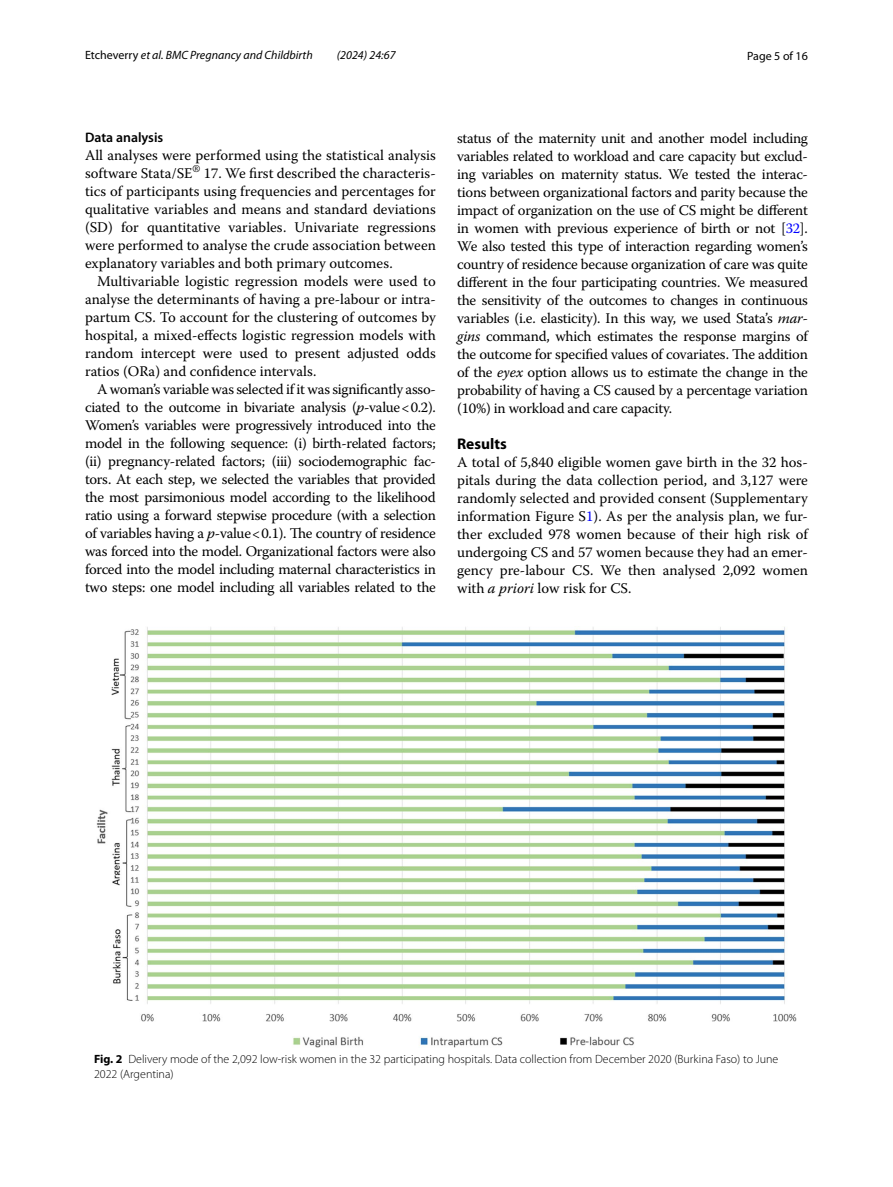
<style>
.page{position:relative;width:893px;height:1187px;background:#fff}
.page>*{position:absolute;margin:0;border:0;box-sizing:border-box;transform-origin:0 0}
.t1{font:700 15.45px "Myriad Pro";color:#000}
.t2{font:14.7px/18px "Warnock Pro";letter-spacing:-.005em;color:#000;text-align:justify}
.t3{font:600 13.8px "Myriad Pro";color:#000}
.t4{font:300 12px/15px "Myriad Pro";color:#000}
.t5{font:italic 12px "Myriad Pro";color:#000}
.t6{font:12px "Myriad Pro";color:#000}
.s1{font-style:normal}
.s2{font-style:italic}
.s3{color:#00f}
.s4{font-weight:700}
</style>
<div class="page">
<img style="left:96px;top:626px;width:701px;height:421px">
<p class="t5" style="left:85px;top:48px;width:229px"><span class="s1">Etcheverry</span> et al. BMC Pregnancy and Childbirth</p>
<p class="t5" style="left:337px;top:48px;width:60px">(2024) 24:67</p>
<p class="t6" style="left:747px;top:48px;width:62px">Page 5 of 16</p>
<p class="t3" style="left:85px;top:129px;width:80px">Data analysis</p>
<p class="t2" style="left:85px;top:146px;width:352px">All analyses were performed using the statistical analysis software Stata/SE<sup>®</sup> 17. We first described the characteris&shy;tics of participants using frequencies and percentages for qualitative variables and means and standard deviations (SD) for quantitative variables. Univariate regressions were performed to analyse the crude association between explanatory variables and both primary outcomes.</p>
<p class="t2" style="left:85px;top:272px;width:352px;text-indent:12px">Multivariable logistic regression models were used to analyse the determinants of having a pre-labour or intra&shy;partum CS. To account for the clustering of outcomes by hospital, a mixed-effects logistic regression models with random intercept were used to present adjusted odds ratios (ORa) and confidence intervals.</p>
<p class="t2" style="left:85px;top:380px;width:352px;text-indent:12px">A woman’s variable was selected if it was significantly asso&shy;ciated to the outcome in bivariate analysis (<span class="s2">p</span>-value&lt;0.2).<br>Women’s variables were progressively introduced into the model in the following sequence: (i) birth-related factors; (ii) pregnancy-related factors; (iii) sociodemographic fac&shy;tors. At each step, we selected the variables that provided the most parsimonious model according to the likelihood ratio using a forward stepwise procedure (with a selection of variables having a <span class="s2">p</span>-value&lt;0.1). The country of residence was forced into the model. Organizational factors were also forced into the model including maternal characteristics in two steps: one model including all variables related to the</p>
<p class="t2" style="left:457px;top:128px;width:352px">status of the maternity unit and another model including variables related to workload and care capacity but exclud&shy;ing variables on maternity status. We tested the interac&shy;tions between organizational factors and parity because the impact of organization on the use of CS might be different in women with previous experience of birth or not [<span class="s3">32</span>].<br>We also tested this type of interaction regarding women’s country of residence because organization of care was quite different in the four participating countries. We measured the sensitivity of the outcomes to changes in continuous variables (i.e. elasticity). In this way, we used Stata’s <span class="s2">mar&shy;gins</span> command, which estimates the response margins of the outcome for specified values of covariates. The addition of the <span class="s2">eyex</span> option allows us to estimate the change in the probability of having a CS caused by a percentage variation (10%) in workload and care capacity.</p>
<p class="t1" style="left:457px;top:433px;width:51px">Results</p>
<p class="t2" style="left:457px;top:452px;width:352px">A total of 5,840 eligible women gave birth in the 32 hos&shy;pitals during the data collection period, and 3,127 were randomly selected and provided consent (Supplementary information Figure S<span class="s3">1</span>). As per the analysis plan, we fur&shy;ther excluded 978 women because of their high risk of undergoing CS and 57 women because they had an emer&shy;gency pre-labour CS. We then analysed 2,092 women with <span class="s2">a priori</span> low risk for CS.</p>
<p class="t4" style="left:94px;top:1051px;width:686px"><span class="s4">Fig. 2</span> Delivery mode of the 2,092 low-risk women in the 32 participating hospitals. Data collection from December 2020 (Burkina Faso) to June<br>2022 (Argentina)</p>
</div>
